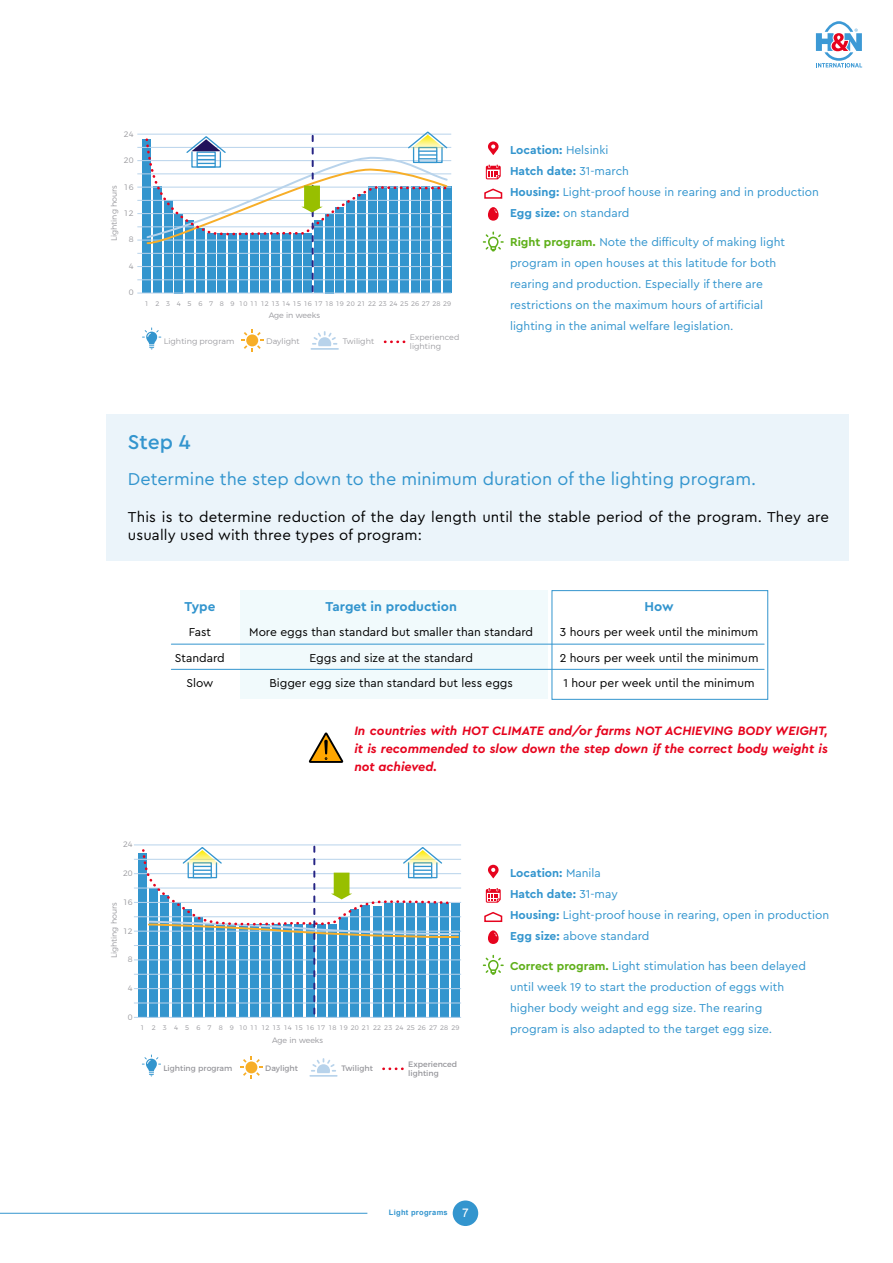
<style>
.page{position:relative;width:893px;height:1263px;background:#fff}
.page>*{position:absolute;margin:0;border:0;box-sizing:border-box;transform-origin:0 0}
.Texto_base{font:500 21px "Cera Pro";color:#3395ce}
.Texto_base-2{font:18px "Cera Pro";color:#3395ce}
.Destacado{font:15px/18px "Cera Pro";letter-spacing:.01em;color:#000}
.Pie_de_foto{font:700 13.5px "Cera Pro";color:#3395ce}
.Texto_base-3{font:italic 700 12.75px/18px "Cera Pro";color:#e6041e;text-align:justify}
.Destacado-2{font:12px/21px "Cera Pro";color:#3395ce}
.Pie_de_foto-2{font:12px "Cera Pro";color:#000}
.Destacado-3{font:700 12px "Cera Pro";color:#3395ce}
.t1{font:7.95px/9.3px "Montserrat";color:#96969b}
.t2{font:300 7.95px "Montserrat";color:#96969b}
.t3{font:7.8px/9.1px "Montserrat";color:#96969b}
.t4{font:300 7.8px "Montserrat";color:#96969b}
.t5{font:700 7.5px "Arial";letter-spacing:.04em;color:#3395ce}
.t6{font:300 6.6px "Montserrat";color:#96969b}
.s1{font-weight:400}
.s2{font-weight:700}
.s3{font-weight:700;color:#5eaf19}
.s4{font-weight:400;font-size:12px;color:#fff}
</style>
<div class="page">
<div style="left:142px;top:139px;width:9px;height:154px;background:#3395ce"></div>
<div style="left:443px;top:186px;width:9px;height:107px;background:#3395ce"></div>
<hr style="left:137px;top:134px;width:314px;height:1px;background:#b8d3eb">
<hr style="left:137px;top:147px;width:314px;height:1px;background:#b8d3eb">
<hr style="left:137px;top:160px;width:314px;height:1px;background:#b8d3eb">
<hr style="left:137px;top:174px;width:314px;height:1px;background:#b8d3eb">
<hr style="left:137px;top:187px;width:314px;height:1px;background:#b8d3eb">
<hr style="left:137px;top:200px;width:314px;height:1px;background:#b8d3eb">
<hr style="left:137px;top:213px;width:314px;height:1px;background:#b8d3eb">
<hr style="left:137px;top:227px;width:314px;height:1px;background:#b8d3eb">
<hr style="left:137px;top:240px;width:314px;height:1px;background:#b8d3eb">
<hr style="left:137px;top:253px;width:314px;height:1px;background:#b8d3eb">
<hr style="left:137px;top:266px;width:314px;height:1px;background:#b8d3eb">
<hr style="left:137px;top:280px;width:314px;height:1px;background:#b8d3eb">
<hr style="left:137px;top:293px;width:314px;height:1px;background:#b8d3eb">
<svg style="left:142px;top:327px;width:19px;height:22px"></svg>
<svg style="left:241px;top:329px;width:22px;height:23px"></svg>
<hr style="left:311px;top:348px;width:28px;height:2px;background:#b8d3eb">
<svg style="left:312px;top:331px;width:25px;height:15px"></svg>
<svg style="left:385px;top:340px;width:21px;height:3px"></svg>
<svg style="left:145px;top:131px;width:304px;height:162px"></svg>
<div style="left:240px;top:591px;width:308px;height:108px;background:#f1fafc"></div>
<div style="left:552px;top:590px;width:216px;height:110px;border:1px solid #3395ce"></div>
<hr style="left:171px;top:644px;width:593px;height:1px;background:#3395ce">
<hr style="left:171px;top:669px;width:593px;height:1px;background:#3395ce">
<div style="left:138px;top:853px;width:9px;height:164px;background:#3395ce"></div>
<hr style="left:134px;top:845px;width:327px;height:1px;background:#b8d3eb">
<hr style="left:134px;top:859px;width:327px;height:1px;background:#b8d3eb">
<hr style="left:134px;top:873px;width:327px;height:1px;background:#b8d3eb">
<hr style="left:134px;top:888px;width:327px;height:1px;background:#b8d3eb">
<hr style="left:134px;top:902px;width:327px;height:1px;background:#b8d3eb">
<hr style="left:134px;top:916px;width:327px;height:1px;background:#b8d3eb">
<hr style="left:134px;top:931px;width:327px;height:1px;background:#b8d3eb">
<hr style="left:134px;top:945px;width:327px;height:1px;background:#b8d3eb">
<hr style="left:134px;top:960px;width:327px;height:1px;background:#b8d3eb">
<hr style="left:134px;top:974px;width:327px;height:1px;background:#b8d3eb">
<hr style="left:134px;top:988px;width:327px;height:1px;background:#b8d3eb">
<hr style="left:134px;top:1003px;width:327px;height:1px;background:#b8d3eb">
<hr style="left:134px;top:1017px;width:327px;height:1px;background:#b8d3eb">
<svg style="left:140px;top:846px;width:320px;height:171px"></svg>
<svg style="left:142px;top:1054px;width:19px;height:22px"></svg>
<svg style="left:240px;top:1056px;width:22px;height:22px"></svg>
<hr style="left:309px;top:1075px;width:29px;height:2px;background:#b8d3eb">
<svg style="left:311px;top:1058px;width:25px;height:15px"></svg>
<svg style="left:383px;top:1067px;width:21px;height:3px"></svg>
<svg style="left:488px;top:141px;width:11px;height:14px"></svg>
<svg style="left:488px;top:865px;width:11px;height:13px"></svg>
<svg style="left:486px;top:165px;width:15px;height:14px"></svg>
<svg style="left:486px;top:888px;width:15px;height:15px"></svg>
<svg style="left:484px;top:188px;width:19px;height:11px"></svg>
<svg style="left:484px;top:912px;width:19px;height:10px"></svg>
<svg style="left:488px;top:207px;width:11px;height:14px"></svg>
<svg style="left:488px;top:930px;width:11px;height:14px"></svg>
<svg style="left:483px;top:231px;width:21px;height:20px"></svg>
<svg style="left:483px;top:955px;width:21px;height:20px"></svg>
<div style="left:106px;top:414px;width:742px;height:147px;background:#ebf4fa"></div>
<svg style="left:307px;top:668px;width:38px;height:95px"></svg>
<hr style="left:0;top:1213px;width:367px;height:1px;background:#3395ce">
<div style="left:453px;top:1200px;width:25px;height:26px;background:#3395ce;border-radius:50%"></div>
<svg style="left:816px;top:21px;width:46px;height:46px"></svg>
<p class="t2" style="left:124px;top:128px;width:11px">24</p>
<p class="t2" style="left:124px;top:154px;width:11px">20</p>
<p class="t2" style="left:124px;top:181px;width:11px">16</p>
<p class="t2" style="left:124px;top:207px;width:11px">12</p>
<p class="t2" style="left:129px;top:233px;width:6px">8</p>
<p class="t2" style="left:129px;top:260px;width:6px">4</p>
<p class="t2" style="left:129px;top:286px;width:6px">0</p>
<p class="t2" style="left:108px;top:241px;width:58px;rotate:-90deg">Lighting hours</p>
<p class="t6" style="left:145px;top:298px;width:308px">1 2 3 4 5 6 7 8 9 1011121314151617181920212223242526272829</p>
<p class="t1" style="left:164px;top:336px;width:72px">Lighting program</p>
<p class="t1" style="left:266px;top:336px;width:35px">Daylight</p>
<p class="t1" style="left:343px;top:336px;width:33px">Twilight</p>
<p class="t1" style="left:410px;top:332px;width:51px">Experienced lighting</p>
<p class="t2" style="left:269px;top:309px;width:53px">Age in weeks</p>
<p class="Destacado-3" style="left:510px;top:142px;width:100px">Location: <span class="s1">Helsinki</span></p>
<p class="Destacado-3" style="left:510px;top:163px;width:121px">Hatch date: <span class="s1">31-march</span></p>
<p class="Destacado-2" style="left:510px;top:181px;width:310px"><span class="s2">Housing:</span> Light-proof house in rearing and in production</p>
<p class="Destacado-2" style="left:510px;top:202px;width:121px"><span class="s2">Egg size:</span> on standard</p>
<p class="Destacado-2" style="left:510px;top:231px;width:277px"><span class="s3">Right program.</span> Note the difficulty of making light program in open houses at this latitude for both rearing and production. Especially if there are restrictions on the maximum hours of artificial lighting in the animal welfare legislation.</p>
<p class="Texto_base" style="left:128px;top:428px;width:64px">Step 4</p>
<p class="Texto_base-2" style="left:128px;top:467px;width:630px">Determine the step down to the minimum duration of the lighting program.</p>
<p class="Destacado" style="left:128px;top:508px;width:703px">This is to determine reduction of the day length until the stable period of the program. They are usually used with three types of program:</p>
<p class="Pie_de_foto" style="left:184px;top:597px;width:33px">Type</p>
<p class="Pie_de_foto" style="left:326px;top:597px;width:133px">Target in production</p>
<p class="Pie_de_foto" style="left:645px;top:597px;width:31px">How</p>
<p class="Pie_de_foto-2" style="left:189px;top:624px;width:24px">Fast</p>
<p class="Pie_de_foto-2" style="left:249px;top:624px;width:285px">More eggs than standard but smaller than standard</p>
<p class="Pie_de_foto-2" style="left:560px;top:624px;width:200px">3 hours per week until the minimum</p>
<p class="Pie_de_foto-2" style="left:175px;top:650px;width:52px">Standard</p>
<p class="Pie_de_foto-2" style="left:309px;top:650px;width:165px">Eggs and size at the standard</p>
<p class="Pie_de_foto-2" style="left:560px;top:650px;width:200px">2 hours per week until the minimum</p>
<p class="Pie_de_foto-2" style="left:186px;top:675px;width:28px">Slow</p>
<p class="Pie_de_foto-2" style="left:269px;top:675px;width:245px">Bigger egg size than standard but less eggs</p>
<p class="Pie_de_foto-2" style="left:563px;top:675px;width:193px">1 hour per week until the minimum</p>
<p class="Texto_base-3" style="left:354px;top:721px;width:475px">In countries with HOT CLIMATE and/or farms NOT ACHIEVING BODY WEIGHT, it is recommended to slow down the step down if the correct body weight is not achieved.</p>
<p class="t4" style="left:123px;top:838px;width:11px">24</p>
<p class="t4" style="left:123px;top:867px;width:11px">20</p>
<p class="t4" style="left:123px;top:896px;width:11px">16</p>
<p class="t4" style="left:123px;top:925px;width:11px">12</p>
<p class="t4" style="left:128px;top:953px;width:6px">8</p>
<p class="t4" style="left:128px;top:982px;width:6px">4</p>
<p class="t4" style="left:128px;top:1011px;width:6px">0</p>
<p class="t4" style="left:108px;top:958px;width:57px;rotate:-90deg">Lighting hours</p>
<p class="t6" style="left:141px;top:1023px;width:320px">1 2 3 4 5 6 7 8 9 1011121314151617181920212223242526272829</p>
<p class="t3" style="left:163px;top:1063px;width:70px">Lighting program</p>
<p class="t3" style="left:265px;top:1063px;width:34px">Daylight</p>
<p class="t3" style="left:341px;top:1063px;width:33px">Twilight</p>
<p class="t3" style="left:408px;top:1059px;width:50px">Experienced lighting</p>
<p class="t4" style="left:272px;top:1034px;width:52px">Age in weeks</p>
<p class="Destacado-3" style="left:510px;top:865px;width:92px">Location: <span class="s1">Manila</span></p>
<p class="Destacado-3" style="left:510px;top:886px;width:109px">Hatch date: <span class="s1">31-may</span></p>
<p class="Destacado-2" style="left:510px;top:904px;width:321px"><span class="s2">Housing:</span> Light-proof house in rearing, open in production</p>
<p class="Destacado-2" style="left:510px;top:925px;width:141px"><span class="s2">Egg size:</span> above standard</p>
<p class="Destacado-2" style="left:510px;top:954px;width:297px"><span class="s3">Correct program.</span> Light stimulation has been delayed until week 19 to start the production of eggs with higher body weight and egg size. The rearing program is also adapted to the target egg size.</p>
<p class="t5" style="left:389px;top:1207px;width:81px">Light programs <span class="s4">7</span></p>
</div>
